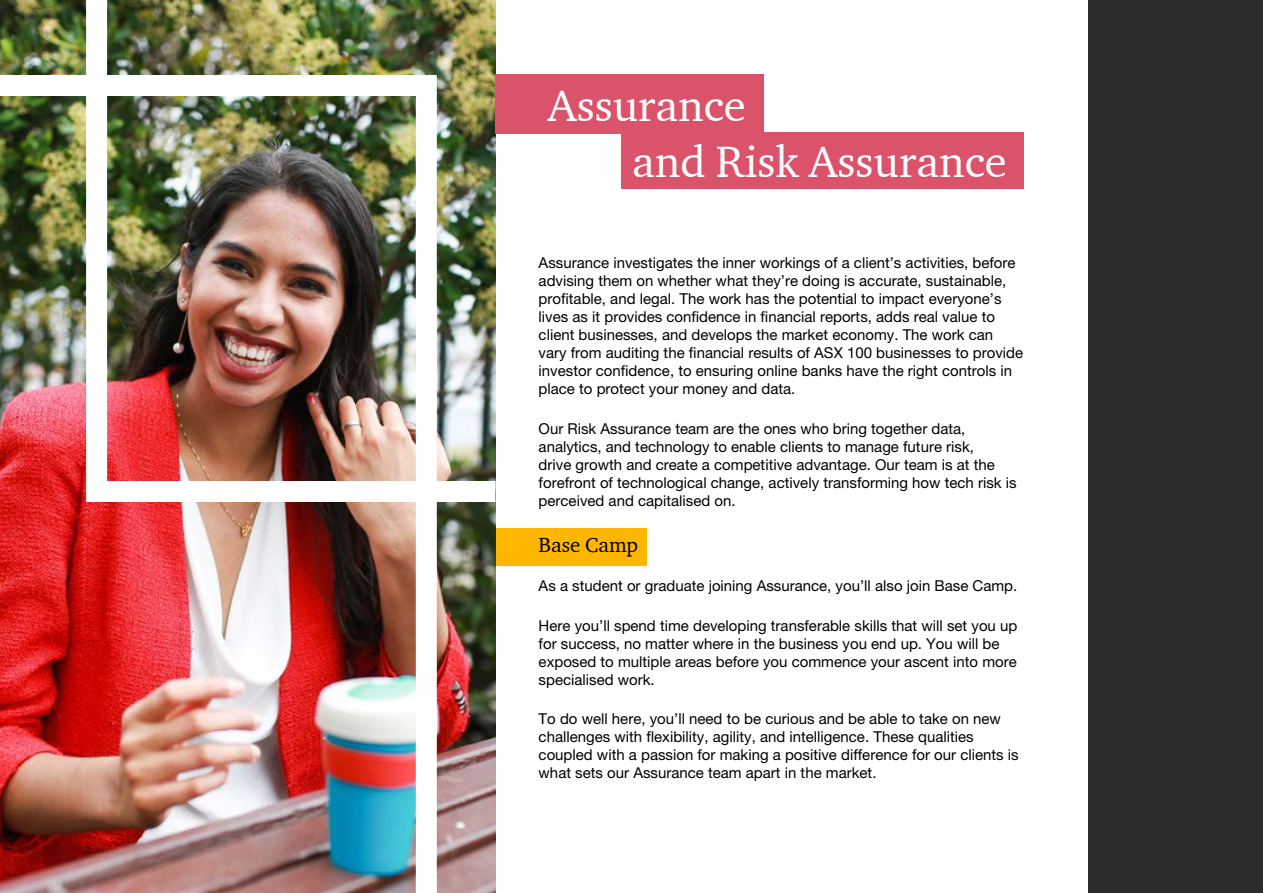
<style>
.page{position:relative;width:1263px;height:893px;background:#fff}
.page>*{position:absolute;margin:0;border:0;box-sizing:border-box;transform-origin:0 0}
.t1{font:45px/56.6px "Charter ITC";color:#fff}
.t2{font:21px "Charter ITC";color:#000}
.t3{font:15px/18px "Helvetica Neue";color:#000}
</style>
<div class="page">
<div style="left:1089px;top:0;width:174px;height:893px;background:#2d2d2d"></div>
<img style="left:0;top:0;width:495px;height:893px">
<img style="left:0;top:65px;width:447px;height:828px">
<img style="left:76px;top:0;width:440px;height:512px">
<div style="left:495px;top:74px;width:269px;height:59px;background:#db536a"></div>
<div style="left:621px;top:132px;width:402px;height:56px;background:#db536a"></div>
<div style="left:496px;top:528px;width:150px;height:37px;background:#ffb600"></div>
<h1 class="t1" style="left:632px;top:76px;width:376px;text-indent:-84px">Assurance<br>and Risk Assurance</h1>
<p class="t3" style="left:539px;top:254px;width:486px">Assurance investigates the inner workings of a client’s activities, before advising them on whether what they’re doing is accurate, sustainable, profitable, and legal. The work has the potential to impact everyone’s lives as it provides confidence in financial reports, adds real value to client businesses, and develops the market economy. The work can vary from auditing the financial results of ASX 100 businesses to provide investor confidence, to ensuring online banks have the right controls in place to protect your money and data.</p>
<p class="t3" style="left:539px;top:419px;width:480px">Our Risk Assurance team are the ones who bring together data, analytics, and technology to enable clients to manage future risk,<br>drive growth and create a competitive advantage. Our team is at the forefront of technological change, actively transforming how tech risk is perceived and capitalised on.</p>
<h2 class="t2" style="left:539px;top:532px;width:101px">Base Camp</h2>
<p class="t3" style="left:539px;top:577px;width:480px">As a student or graduate joining Assurance, you’ll also join Base Camp.</p>
<p class="t3" style="left:539px;top:616px;width:480px">Here you’ll spend time developing transferable skills that will set you up for success, no matter where in the business you end up. You will be exposed to multiple areas before you commence your ascent into more specialised work.</p>
<p class="t3" style="left:539px;top:709px;width:482px">To do well here, you’ll need to be curious and be able to take on new challenges with flexibility, agility, and intelligence. These qualities coupled with a passion for making a positive difference for our clients is what sets our Assurance team apart in the market.</p>
</div>
